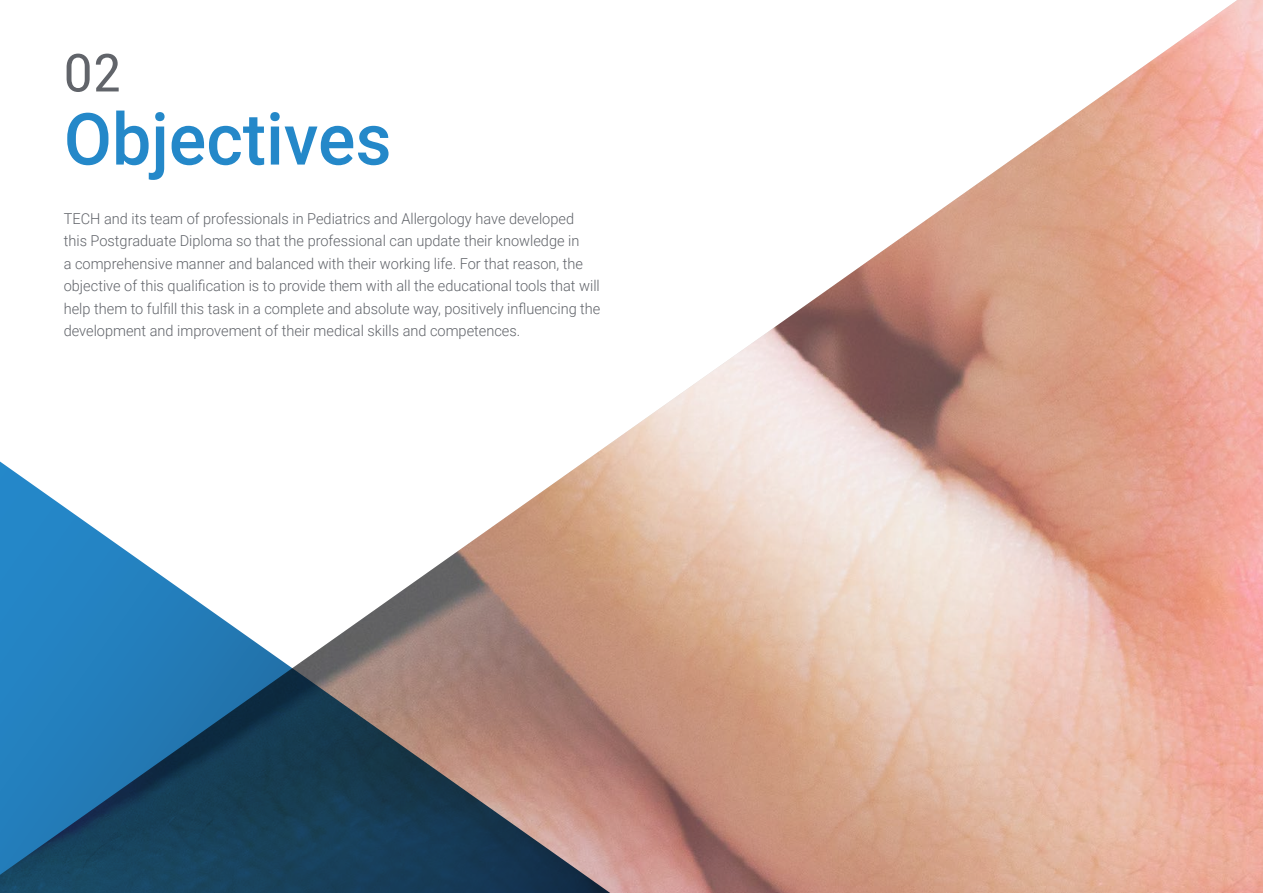
<style>
.page{position:relative;width:1263px;height:893px;background:#fff}
.page>*{position:absolute;margin:0;border:0;box-sizing:border-box;transform-origin:0 0}
.t1{font:500 72px "Roboto";color:#2488c9}
.t2{font:52.5px "Roboto";color:#61646a}
.t3{font:300 15px/22.5px "Roboto";color:#61646a}
</style>
<div class="page">
<img style="left:607px;top:0;width:656px;height:893px">
<svg style="left:0;top:446px;width:640px;height:447px"></svg>
<h2 class="t2" style="left:64px;top:36px;width:59px">02</h2>
<h1 class="t1" style="left:64px;top:89px;width:329px">Objectives</h1>
<p class="t3" style="left:64px;top:207px;width:538px">TECH and its team of professionals in Pediatrics and Allergology have developed this Postgraduate Diploma so that the professional can update their knowledge in<br>a comprehensive manner and balanced with their working life. For that reason, the objective of this qualification is to provide them with all the educational tools that will help them to fulfill this task in a complete and absolute way, positively influencing the development and improvement of their medical skills and competences.</p>
</div>
